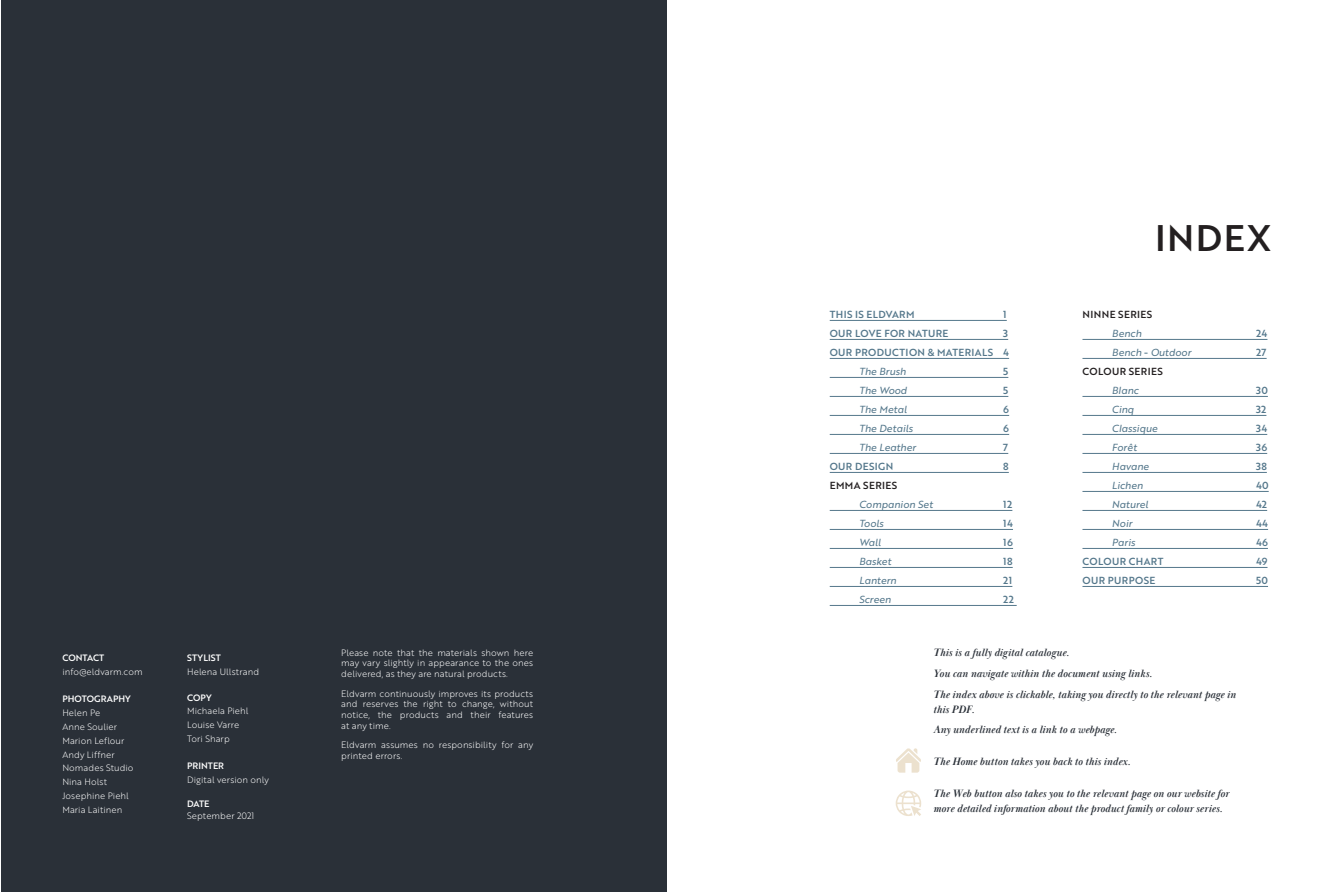
<style>
.page{position:relative;width:1333px;height:893px;background:#fff}
.page>*{position:absolute;margin:0;border:0;box-sizing:border-box;transform-origin:0 0}
.t1{font:36px "Brother 1816 Medium";letter-spacing:.04em;color:#231f20}
.t2{font:italic 700 11px/20.7px "Baskerville Display PT";color:#2a3038}
.t3{font:10px "Brother 1816 Regular Italic";color:#54778b}
.t4{font:10px/19px "Brother 1816 Medium";letter-spacing:.04em;color:#54778b;text-align:right}
.t5{font:10px "Brother 1816 Medium";letter-spacing:.04em;color:#231f20}
.t6{font:9px/13.8px "Brother 1816 Light";letter-spacing:.01em;color:#fff}
.t7{font:9px "Brother 1816 Medium";color:#fff}
.s1{font-family:"Brother 1816 Medium"}
</style>
<div class="page">
<div style="left:1px;top:0;width:665px;height:892px;background:#2a3038"></div>
<hr style="left:829px;top:320px;width:177px;height:1px;background:#54778b">
<hr style="left:829px;top:339px;width:179px;height:1px;background:#54778b">
<hr style="left:829px;top:358px;width:180px;height:1px;background:#54778b">
<hr style="left:829px;top:377px;width:179px;height:1px;background:#54778b">
<hr style="left:829px;top:396px;width:179px;height:1px;background:#54778b">
<hr style="left:829px;top:415px;width:180px;height:1px;background:#54778b">
<hr style="left:829px;top:434px;width:180px;height:1px;background:#54778b">
<hr style="left:829px;top:453px;width:179px;height:1px;background:#54778b">
<hr style="left:829px;top:472px;width:179px;height:1px;background:#54778b">
<hr style="left:829px;top:510px;width:183px;height:1px;background:#54778b">
<hr style="left:829px;top:529px;width:183px;height:1px;background:#54778b">
<hr style="left:829px;top:548px;width:184px;height:1px;background:#54778b">
<hr style="left:829px;top:567px;width:183px;height:1px;background:#54778b">
<hr style="left:829px;top:586px;width:183px;height:1px;background:#54778b">
<hr style="left:829px;top:605px;width:187px;height:1px;background:#54778b">
<hr style="left:1082px;top:339px;width:185px;height:1px;background:#54778b">
<hr style="left:1082px;top:358px;width:184px;height:1px;background:#54778b">
<hr style="left:1082px;top:396px;width:185px;height:1px;background:#54778b">
<hr style="left:1082px;top:415px;width:184px;height:1px;background:#54778b">
<hr style="left:1082px;top:434px;width:185px;height:1px;background:#54778b">
<hr style="left:1082px;top:453px;width:185px;height:1px;background:#54778b">
<hr style="left:1082px;top:472px;width:184px;height:1px;background:#54778b">
<hr style="left:1082px;top:491px;width:186px;height:1px;background:#54778b">
<hr style="left:1082px;top:510px;width:184px;height:1px;background:#54778b">
<hr style="left:1082px;top:529px;width:185px;height:1px;background:#54778b">
<hr style="left:1082px;top:548px;width:185px;height:1px;background:#54778b">
<hr style="left:1082px;top:567px;width:185px;height:1px;background:#54778b">
<hr style="left:1082px;top:586px;width:185px;height:1px;background:#54778b">
<svg style="left:896px;top:748px;width:25px;height:25px"></svg>
<svg style="left:895px;top:790px;width:26px;height:26px"></svg>
<p class="t7" style="left:62px;top:651px;width:43px">CONTACT</p>
<p class="t6" style="left:62px;top:664px;width:82px">info@eldvarm.com</p>
<p class="t7" style="left:62px;top:692px;width:70px">PHOTOGRAPHY</p>
<p class="t6" style="left:62px;top:706px;width:73px">Helen Pe<br>Anne Soulier<br>Marion Leflour<br>Andy Liffner<br>Nomades Studio<br>Nina Holst<br>Josephine Piehl<br>Maria Laitinen</p>
<p class="t7" style="left:187px;top:651px;width:35px">STYLIST</p>
<p class="t6" style="left:187px;top:664px;width:73px">Helena Ullstrand</p>
<p class="t7" style="left:187px;top:691px;width:26px">COPY</p>
<p class="t6" style="left:187px;top:704px;width:63px">Michaela Piehl<br>Louise Varre<br>Tori Sharp</p>
<p class="t7" style="left:187px;top:759px;width:38px">PRINTER</p>
<p class="t6" style="left:187px;top:772px;width:83px">Digital version only</p>
<p class="t7" style="left:187px;top:797px;width:24px">DATE</p>
<p class="t6" style="left:187px;top:808px;width:69px">September 2021</p>
<p class="t6" style="left:341px;top:647px;width:193px;line-height:10.8px;text-align:justify">Please note that the materials shown here may vary slightly in appearance to the ones delivered, as they are natural products.</p>
<p class="t6" style="left:341px;top:688px;width:193px;line-height:10.8px;text-align:justify">Eldvarm continuously improves its products and reserves the right to change, without notice, the products and their features at any time.</p>
<p class="t6" style="left:341px;top:739px;width:193px;line-height:10.8px">Eldvarm assumes no responsibility for any printed errors.</p>
<p class="t4" style="left:829px;top:305px;width:86px">THIS IS ELDVARM</p>
<p class="t4" style="left:1003px;top:305px;width:5px">1</p>
<p class="t4" style="left:829px;top:324px;width:120px">OUR LOVE FOR NATURE</p>
<p class="t4" style="left:829px;top:324px;width:181px">3<br>OUR PRODUCTION &amp; MATERIALS 4</p>
<p class="t3" style="left:859px;top:364px;width:48px">The Brush</p>
<p class="t4" style="left:1003px;top:362px;width:7px">5</p>
<p class="t3" style="left:859px;top:383px;width:49px">The Wood</p>
<p class="t4" style="left:1003px;top:381px;width:7px">5</p>
<p class="t3" style="left:859px;top:402px;width:49px">The Metal</p>
<p class="t4" style="left:1003px;top:400px;width:7px">6</p>
<p class="t3" style="left:859px;top:421px;width:55px">The Details</p>
<p class="t4" style="left:1003px;top:419px;width:7px">6</p>
<p class="t3" style="left:859px;top:440px;width:58px">The Leather</p>
<p class="t4" style="left:1003px;top:438px;width:6px">7</p>
<p class="t4" style="left:829px;top:457px;width:65px">OUR DESIGN</p>
<p class="t4" style="left:1003px;top:457px;width:7px">8</p>
<p class="t5" style="left:829px;top:478px;width:69px">EMMA SERIES</p>
<p class="t3" style="left:859px;top:497px;width:75px">Companion Set</p>
<p class="t4" style="left:1003px;top:495px;width:11px">12</p>
<p class="t3" style="left:859px;top:516px;width:26px">Tools</p>
<p class="t4" style="left:1003px;top:514px;width:11px">14</p>
<p class="t3" style="left:859px;top:535px;width:23px">Wall</p>
<p class="t4" style="left:1003px;top:533px;width:11px">16</p>
<p class="t3" style="left:859px;top:554px;width:33px">Basket</p>
<p class="t4" style="left:1003px;top:552px;width:11px">18</p>
<p class="t3" style="left:859px;top:573px;width:39px">Lantern</p>
<p class="t4" style="left:1003px;top:571px;width:11px">21</p>
<p class="t3" style="left:859px;top:592px;width:33px">Screen</p>
<p class="t4" style="left:1003px;top:590px;width:12px">22</p>
<h1 class="t1" style="left:1154px;top:211px;width:118px">INDEX</h1>
<p class="t5" style="left:1082px;top:307px;width:71px">NINNE SERIES</p>
<p class="t3" style="left:1111px;top:326px;width:31px">Bench</p>
<p class="t4" style="left:1255px;top:324px;width:13px">24</p>
<p class="t3" style="left:1111px;top:345px;width:81px">Bench <span class="s1">-</span> Outdoor</p>
<p class="t4" style="left:1255px;top:343px;width:12px">27</p>
<p class="t5" style="left:1082px;top:364px;width:82px">COLOUR SERIES</p>
<p class="t3" style="left:1111px;top:383px;width:28px">Blanc</p>
<p class="t4" style="left:1255px;top:381px;width:13px">30</p>
<p class="t3" style="left:1111px;top:402px;width:23px">Cinq</p>
<p class="t4" style="left:1255px;top:400px;width:12px">32</p>
<p class="t3" style="left:1111px;top:421px;width:47px">Classique</p>
<p class="t4" style="left:1255px;top:419px;width:13px">34</p>
<p class="t3" style="left:1111px;top:440px;width:26px">Forêt</p>
<p class="t4" style="left:1255px;top:438px;width:13px">36</p>
<p class="t3" style="left:1111px;top:459px;width:38px">Havane</p>
<p class="t4" style="left:1255px;top:457px;width:12px">38</p>
<p class="t3" style="left:1111px;top:478px;width:32px">Lichen</p>
<p class="t4" style="left:1255px;top:476px;width:14px">40</p>
<p class="t3" style="left:1111px;top:497px;width:38px">Naturel</p>
<p class="t4" style="left:1255px;top:495px;width:13px">42</p>
<p class="t3" style="left:1111px;top:516px;width:22px">Noir</p>
<p class="t4" style="left:1255px;top:514px;width:14px">44</p>
<p class="t3" style="left:1111px;top:535px;width:25px">Paris</p>
<p class="t4" style="left:1255px;top:533px;width:13px">46</p>
<p class="t4" style="left:1082px;top:552px;width:82px">COLOUR CHART</p>
<p class="t4" style="left:1255px;top:552px;width:13px">49</p>
<p class="t4" style="left:1082px;top:571px;width:74px">OUR PURPOSE</p>
<p class="t4" style="left:1255px;top:571px;width:13px">50</p>
<p class="t2" style="left:933px;top:643px;width:304px">This is a fully digital catalogue.<br>You can navigate within the document using links.<br>The index above is clickable, taking you directly to the relevant page in</p>
<p class="t2" style="left:933px;top:699px;width:185px">this PDF.<br>Any underlined text is a link to a webpage.</p>
<p class="t2" style="left:933px;top:752px;width:199px">The Home button takes you back to this index.</p>
<p class="t2" style="left:933px;top:787px;width:297px;line-height:15px">The Web button also takes you to the relevant page on our website for more detailed information about the product family or colour series.</p>
</div>
